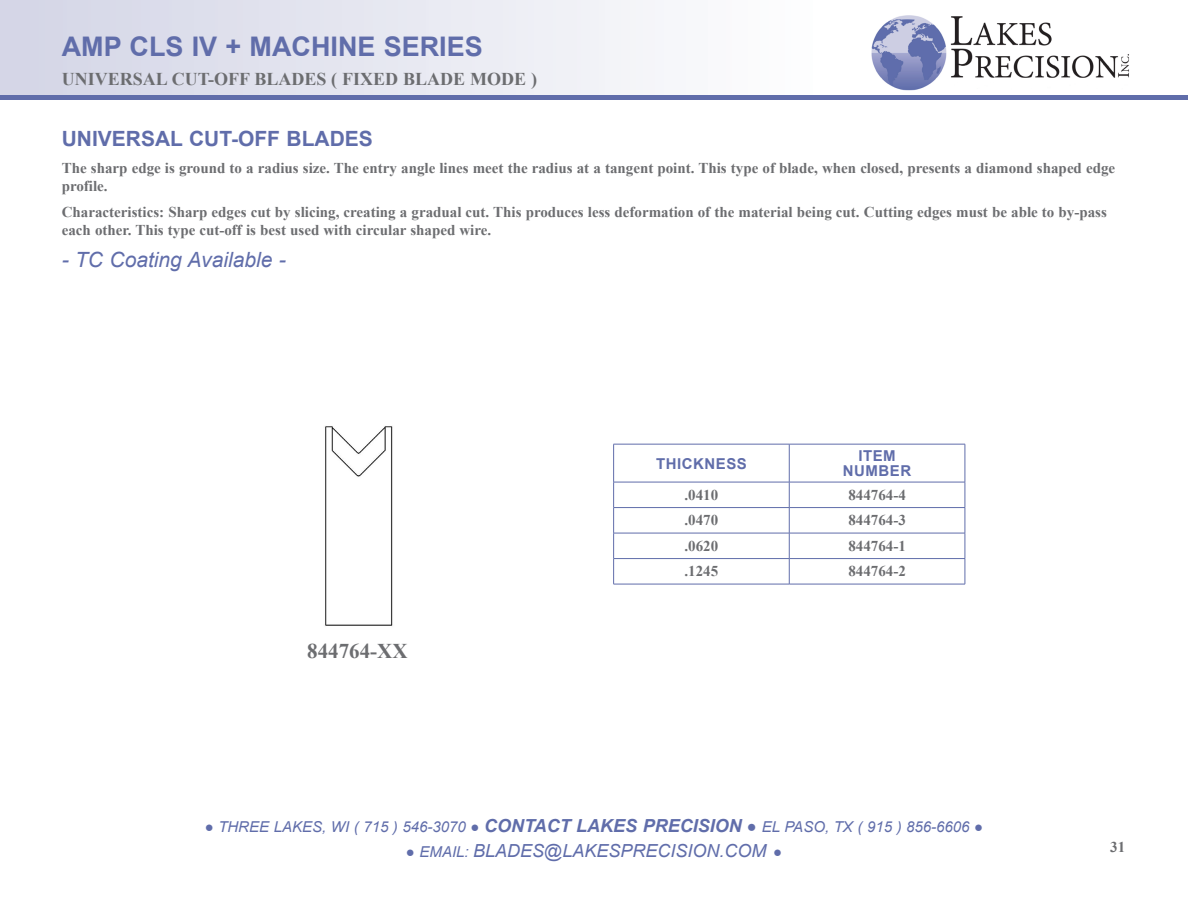
<style>
.page{position:relative;width:1188px;height:918px;background:#fff}
.page>*{position:absolute;margin:0;border:0;box-sizing:border-box;transform-origin:0 0}
.t1{font:700 27px "Arial";color:#606daa}
.t2{font:700 21px "Arial";color:#606daa}
.t3{font:italic 21px "Arial";color:#606daa}
.t4{font:700 21px "Times New Roman";color:#6c6d70}
.t5{font:700 18px "Times New Roman";color:#6c6d70}
.t6{font:italic 18px "Arial";color:#606daa}
.t7{font:700 15px/18px "Times New Roman";color:#6c6d70}
.t8{font:italic 15px "Arial";color:#606daa}
.t9{font:700 15px "Arial";letter-spacing:.035em;color:#606daa}
.s1{font-family:"Courier New";font-style:normal}
.s2{font-weight:700;font-size:18px}
.s3{font-family:"Courier New";font-style:normal;font-size:16.5px}
.s4{font-family:"Courier New";font-style:normal;font-size:15px}
.s5{font-size:15px}
</style>
<div class="page">
<div style="left:0;top:0;width:858px;height:96px;background:linear-gradient(to right,#d3d5e6,#fff)"></div>
<hr style="left:0;top:96px;width:1188px;height:4px;background:#606daa">
<img style="left:871px;top:15px;width:258px;height:76px">
<hr style="left:613px;top:444px;width:176px;height:1px;background:#606daa">
<hr style="left:613px;top:444px;width:1px;height:38px;background:#606daa">
<hr style="left:789px;top:444px;width:176px;height:1px;background:#606daa">
<hr style="left:789px;top:444px;width:1px;height:38px;background:#606daa">
<hr style="left:965px;top:444px;width:1px;height:38px;background:#606daa">
<hr style="left:613px;top:482px;width:176px;height:1px;background:#606daa">
<hr style="left:789px;top:482px;width:176px;height:1px;background:#606daa">
<hr style="left:613px;top:507px;width:176px;height:1px;background:#606daa">
<hr style="left:789px;top:507px;width:176px;height:1px;background:#606daa">
<hr style="left:613px;top:533px;width:176px;height:1px;background:#606daa">
<hr style="left:789px;top:533px;width:176px;height:1px;background:#606daa">
<hr style="left:613px;top:558px;width:176px;height:1px;background:#606daa">
<svg style="left:613px;top:482px;width:1px;height:102px"></svg>
<hr style="left:789px;top:558px;width:176px;height:1px;background:#606daa">
<svg style="left:789px;top:482px;width:1px;height:102px"></svg>
<svg style="left:965px;top:482px;width:1px;height:102px"></svg>
<hr style="left:613px;top:584px;width:176px;height:1px;background:#606daa">
<hr style="left:789px;top:584px;width:176px;height:1px;background:#606daa">
<img style="left:325px;top:426px;width:68px;height:200px">
<p class="t1" style="left:62px;top:27px;width:423px">AMP CLS IV + MACHINE SERIES</p>
<p class="t5" style="left:62px;top:66px;width:477px">UNIVERSAL CUT-OFF BLADES ( FIXED BLADE MODE )</p>
<p class="t2" style="left:62px;top:124px;width:313px">UNIVERSAL CUT-OFF BLADES</p>
<p class="t7" style="left:62px;top:159px;width:1055px">The sharp edge is ground to a radius size. The entry angle lines meet the radius at a tangent point. This type of blade, when closed, presents a diamond shaped edge profile.</p>
<p class="t7" style="left:62px;top:202px;width:1047px">Characteristics: Sharp edges cut by slicing, creating a gradual cut. This produces less deformation of the material being cut. Cutting edges must be able to by-pass each other. This type cut-off is best used with circular shaped wire.</p>
<p class="t3" style="left:62px;top:246px;width:226px">- TC Coating Available -</p>
<p class="t9" style="left:656px;top:453px;width:92px">THICKNESS</p>
<p class="t9" style="left:858px;top:445px;width:39px">ITEM</p>
<p class="t9" style="left:843px;top:460px;width:70px">NUMBER</p>
<p class="t4" style="left:307px;top:636px;width:102px">844764-XX</p>
<p class="t7" style="left:685px;top:485px;width:35px">.0410</p>
<p class="t7" style="left:848px;top:485px;width:59px">844764-4</p>
<p class="t7" style="left:685px;top:511px;width:35px">.0470</p>
<p class="t7" style="left:848px;top:511px;width:59px">844764-3</p>
<p class="t7" style="left:685px;top:536px;width:35px">.0620</p>
<p class="t7" style="left:848px;top:536px;width:59px">844764-1</p>
<p class="t7" style="left:685px;top:562px;width:35px">.1245</p>
<p class="t7" style="left:848px;top:562px;width:59px">844764-2</p>
<p class="t8" style="left:205px;top:817px;width:780px"><span class="s1">●</span> THREE LAKES, WI ( 715 ) 546-3070 <span class="s1">●</span> <span class="s2">CONTACT LAKES PRECISION</span> <span class="s3">●</span> EL PASO, TX ( 915 ) 856-6606 <span class="s1">●</span></p>
<p class="t6" style="left:406px;top:839px;width:378px"><span class="s4">●</span> <span class="s5">EMAIL:</span> BLADES@LAKESPRECISION.COM <span class="s4">●</span></p>
<p class="t7" style="left:1110px;top:837px;width:16px">31</p>
</div>
